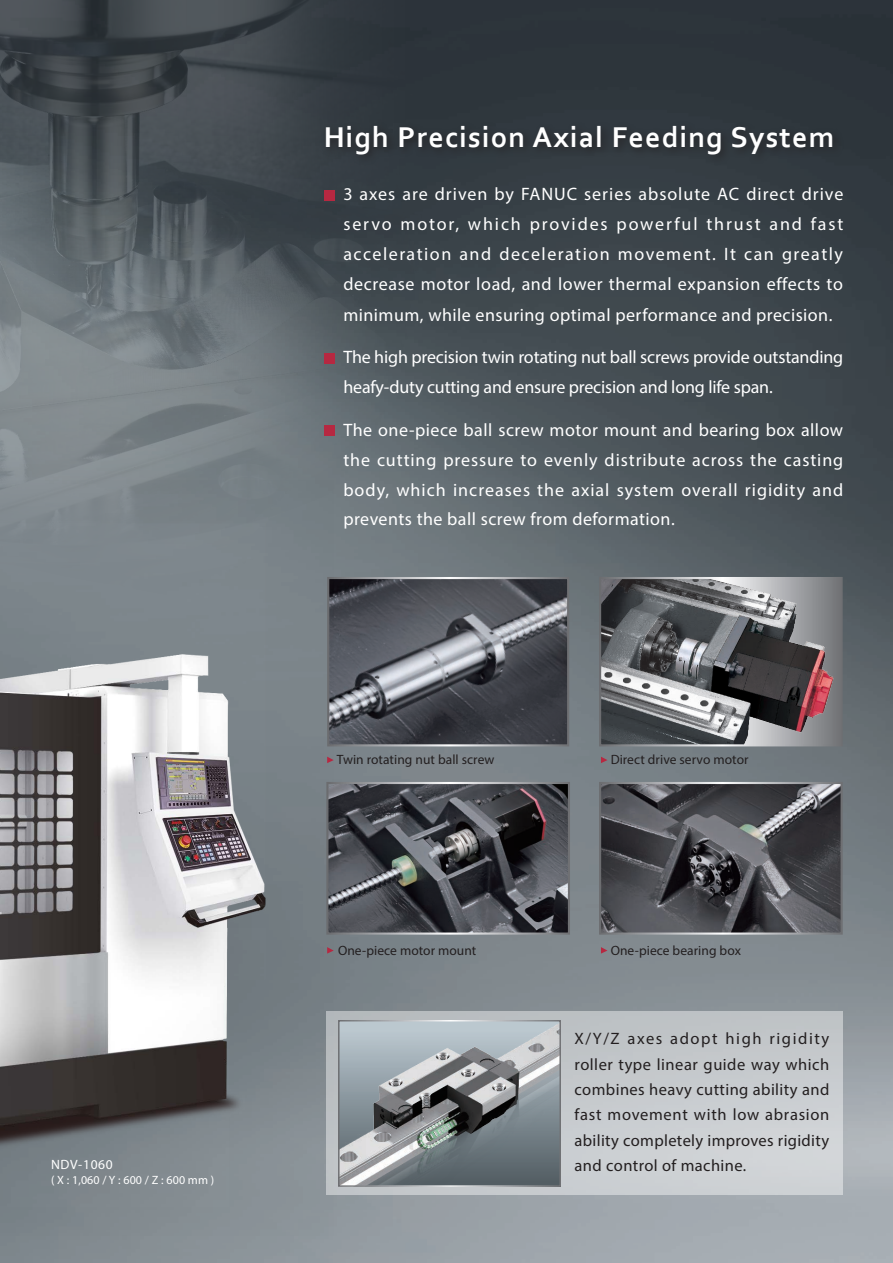
<style>
.page{position:relative;width:893px;height:1263px;background:#fff}
.page>*{position:absolute;margin:0;border:0;box-sizing:border-box;transform-origin:0 0}
.t1{font:700 30px "Corbel";letter-spacing:.04em;color:#fff}
.t2{font:18px/30px "Myriad Pro";letter-spacing:-.01em;color:#fff;text-align:justify}
.t3{font:16.5px/25.5px "Myriad Pro";letter-spacing:.02em;color:#231f20;text-align:justify}
.t4{font:13.5px "Myriad Pro";letter-spacing:.005em;color:#231f20}
.t5{font:13.5px "Myriad Pro";letter-spacing:.05em;color:#fff}
.t6{font:12px "Myriad Pro";letter-spacing:.01em;color:#fff}
</style>
<div class="page">
<img style="left:0;top:0;width:893px;height:1263px">
<img style="left:0;top:0;width:455px;height:577px">
<img style="left:333px;top:580px;width:233px;height:163px">
<img style="left:333px;top:785px;width:234px;height:147px">
<div style="left:326px;top:782px;width:244px;height:153px;border:2px solid #fff"></div>
<img style="left:602px;top:580px;width:238px;height:163px">
<div style="left:599px;top:577px;width:244px;height:169px;border:2px solid #fff"></div>
<img style="left:602px;top:785px;width:238px;height:147px">
<div style="left:324px;top:190px;width:10px;height:10px;background:#b62841"></div>
<div style="left:324px;top:425px;width:10px;height:11px;background:#b62841"></div>
<div style="left:324px;top:353px;width:10px;height:10px;background:#b62841"></div>
<div style="left:321px;top:121px;width:522px;height:45px;background:#2f363c"></div>
<img style="left:0;top:480px;width:333px;height:755px">
<svg style="left:326px;top:1011px;width:517px;height:184px;background:#c5c9cc"></svg>
<img style="left:341px;top:1023px;width:217px;height:161px">
<svg style="left:327px;top:757px;width:7px;height:6px"></svg>
<svg style="left:601px;top:757px;width:6px;height:6px"></svg>
<svg style="left:327px;top:947px;width:7px;height:6px"></svg>
<svg style="left:601px;top:947px;width:6px;height:6px"></svg>
<p class="t5" style="left:51px;top:1156px;width:63px">NDV-1060</p>
<p class="t6" style="left:51px;top:1172px;width:165px">( X : 1,060 / Y : 600 / Z : 600 mm )</p>
<h1 class="t1" style="left:324px;top:118px;width:512px">High Precision Axial Feeding System</h1>
<p class="t2" style="left:343px;top:179px;width:502px">3 axes are driven by FANUC series absolute AC direct drive servo motor, which provides powerful thrust and fast acceleration and deceleration movement. It can greatly decrease motor load, and lower thermal expansion effects to minimum, while ensuring optimal performance and precision.</p>
<p class="t2" style="left:343px;top:342px;width:501px">The high precision twin rotating nut ball screws provide outstanding heafy-duty cutting and ensure precision and long life span.</p>
<p class="t2" style="left:343px;top:415px;width:501px">The one-piece ball screw motor mount and bearing box allow the cutting pressure to evenly distribute across the casting body, which increases the axial system overall rigidity and prevents the ball screw from deformation.</p>
<p class="t4" style="left:337px;top:752px;width:159px">Twin rotating nut ball screw</p>
<p class="t4" style="left:338px;top:942px;width:140px">One-piece motor mount</p>
<p class="t4" style="left:611px;top:752px;width:139px">Direct drive servo motor</p>
<p class="t4" style="left:611px;top:942px;width:132px">One-piece bearing box</p>
<p class="t3" style="left:575px;top:1025px;width:256px">X/Y/Z axes adopt high rigidity roller type linear guide way which combines heavy cutting ability and fast movement with low abrasion ability completely improves rigidity and control of machine.</p>
</div>
